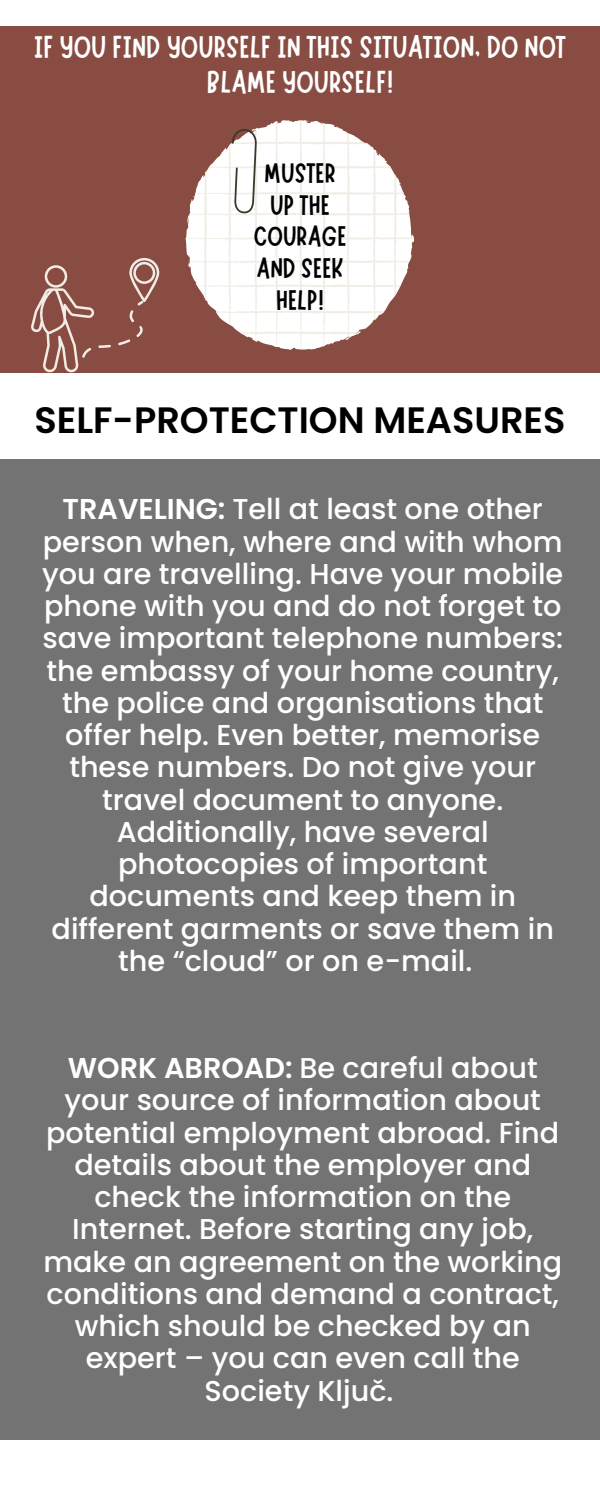
<style>
.page{position:relative;width:600px;height:1500px;background:#fff}
.page>*{position:absolute;margin:0;border:0;box-sizing:border-box;transform-origin:0 0}
.t1{font:600 36.7px "Poppins";color:#000}
.t2{font:31.7px/35.2px "Marykate";color:#fff;text-align:center}
.t3{font:500 28.7px/32.2px "Poppins";color:#fff;text-align:center}
.t4{font:28.3px/31.8px "Marykate";color:#000;text-align:center}
.s1{font-weight:600}
</style>
<div class="page">
<div style="left:0;top:460px;width:600px;height:980px;background:#737373"></div>
<div style="left:0;top:27px;width:600px;height:346px;background:#884c42"></div>
<svg style="left:186px;top:120px;width:228px;height:230px;fill:#fff"></svg>
<svg style="left:232px;top:129px;width:25px;height:85px;background:#dbd7d4"></svg>
<svg style="left:31px;top:265px;width:80px;height:107px"></svg>
<svg style="left:118px;top:258px;width:41px;height:87px"></svg>
<p class="t2" style="left:34px;top:26px;width:534px">IF YOU FIND YOURSELF IN THIS SITUATION, DO NOT<br>BLAME YOURSELF!</p>
<p class="t4" style="left:253px;top:154px;width:95px">MUSTER<br>UP THE<br>COURAGE<br>AND SEEK<br>HELP!</p>
<p class="t1" style="left:35px;top:395px;width:533px">SELF-PROTECTION MEASURES</p>
<p class="t3" style="left:42px;top:493px;width:523px"><span class="s1">TRAVELING:</span> Tell at least one other person when, where and with whom you are travelling. Have your mobile phone with you and do not forget to save important telephone numbers: the embassy of your home country, the police and organisations that offer help. Even better, memorise these numbers. Do not give your travel document to anyone.<br>Additionally, have several photocopies of important documents and keep them in different garments or save them in the “cloud” or on e-mail.</p>
<p class="t3" style="left:43px;top:1052px;width:520px"><span class="s1">WORK ABROAD:</span> Be careful about your source of information about potential employment abroad. Find details about the employer and check the information on the<br>Internet. Before starting any job, make an agreement on the working conditions and demand a contract, which should be checked by an expert – you can even call the<br>Society Ključ.</p>
</div>
